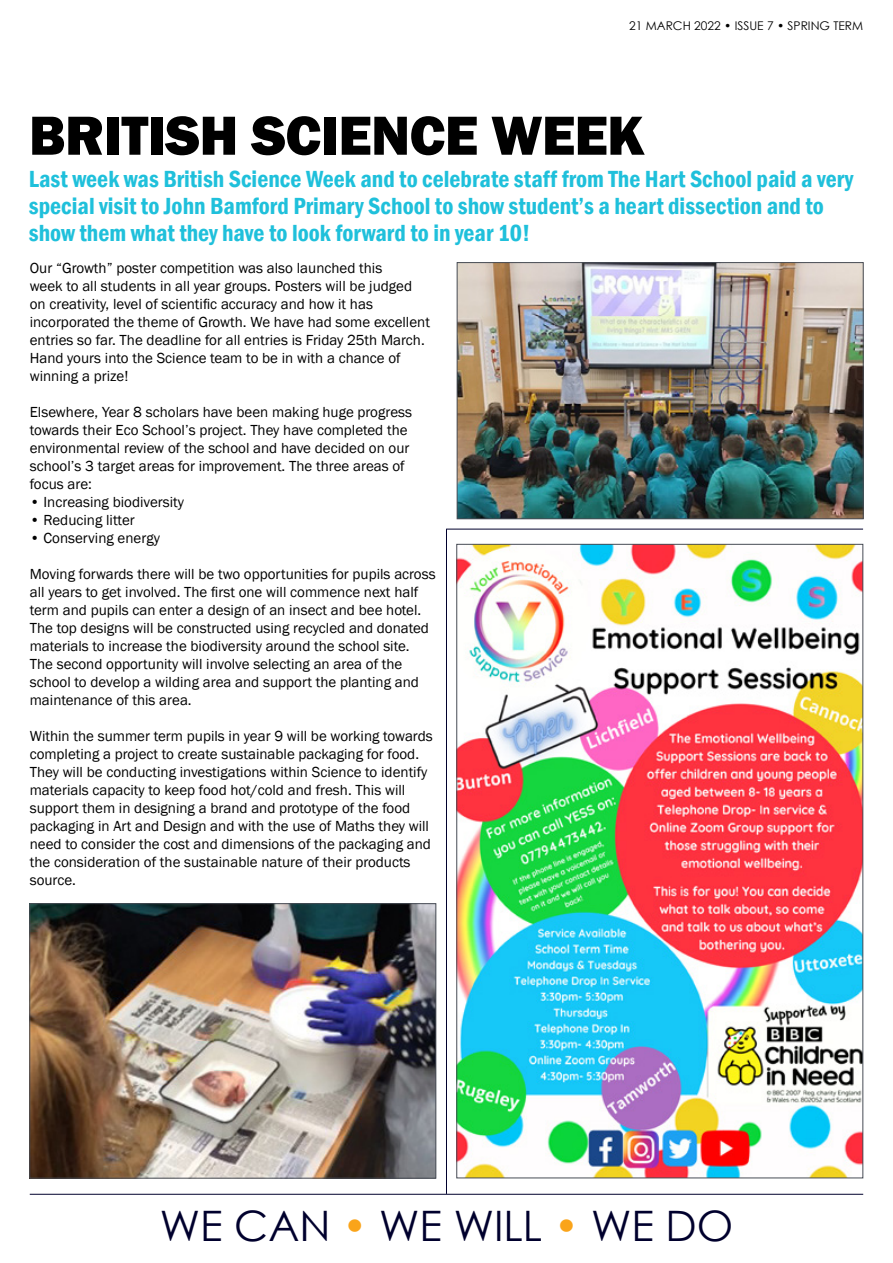
<style>
.page{position:relative;width:893px;height:1263px;background:#fff}
.page>*{position:absolute;margin:0;border:0;box-sizing:border-box;transform-origin:0 0}
.t1{font:800 57px "Franklin Gothic";letter-spacing:-.01em;color:#000}
.t2{font:42px "Century Gothic";color:#00002d}
.t3{font:600 condensed 24px/27px "Franklin Gothic";color:#1fc0db}
.t4{font:15px/18px "Franklin Gothic";color:#000}
.t5{font:12px "Century Gothic";color:#000}
.s1{color:#faa41a}
</style>
<div class="page">
<hr style="left:30px;top:1194px;width:833px;height:1px;background:#00002d">
<hr style="left:446px;top:529px;width:417px;height:1px;background:#00002d">
<img style="left:458px;top:546px;width:403px;height:630px">
<hr style="left:446px;top:529px;width:1px;height:665px;background:#00002d">
<img style="left:459px;top:264px;width:403px;height:253px">
<div style="left:457px;top:262px;width:407px;height:257px;border:1px solid #474c55"></div>
<img style="left:31px;top:905px;width:403px;height:271px">
<div style="left:29px;top:903px;width:407px;height:275px;border:1px solid #474c55"></div>
<p class="t5" style="left:629px;top:18px;width:236px">21 MARCH 2022 • ISSUE 7 • SPRING TERM</p>
<h1 class="t1" style="left:29px;top:99px;width:617px">BRITISH SCIENCE WEEK</h1>
<h3 class="t3" style="left:29px;top:165px;width:826px">Last week was British Science Week and to celebrate staff from The Hart School paid a very special visit to John Bamford Primary School to show student’s a heart dissection and to show them what they have to look forward to in year 10!</h3>
<p class="t4" style="left:30px;top:259px;width:402px">Our “Growth” poster competition was also launched this<br>week to all students in all year groups. Posters will be judged on creativity, level of scientific accuracy and how it has incorporated the theme of Growth. We have had some excellent entries so far. The deadline for all entries is Friday 25th March.<br>Hand yours into the Science team to be in with a chance of winning a prize!</p>
<p class="t4" style="left:30px;top:403px;width:384px">Elsewhere, Year 8 scholars have been making huge progress towards their Eco School’s project. They have completed the environmental review of the school and have decided on our school’s 3 target areas for improvement. The three areas of focus are:</p>
<p class="t4" style="left:30px;top:493px;width:156px">• Increasing biodiversity</p>
<p class="t4" style="left:30px;top:511px;width:106px">• Reducing litter</p>
<p class="t4" style="left:30px;top:529px;width:132px">• Conserving energy</p>
<p class="t4" style="left:30px;top:565px;width:407px">Moving forwards there will be two opportunities for pupils across all years to get involved. The first one will commence next half term and pupils can enter a design of an insect and bee hotel.<br>The top designs will be constructed using recycled and donated materials to increase the biodiversity around the school site.<br>The second opportunity will involve selecting an area of the school to develop a wilding area and support the planting and maintenance of this area.</p>
<p class="t4" style="left:30px;top:727px;width:404px">Within the summer term pupils in year 9 will be working towards completing a project to create sustainable packaging for food.<br>They will be conducting investigations within Science to identify materials capacity to keep food hot/cold and fresh. This will support them in designing a brand and prototype of the food packaging in Art and Design and with the use of Maths they will need to consider the cost and dimensions of the packaging and the consideration of the sustainable nature of their products source.</p>
<h2 class="t2" style="left:160px;top:1197px;width:575px">WE CAN <span class="s1">•</span> WE WILL <span class="s1">•</span> WE DO</h2>
</div>
